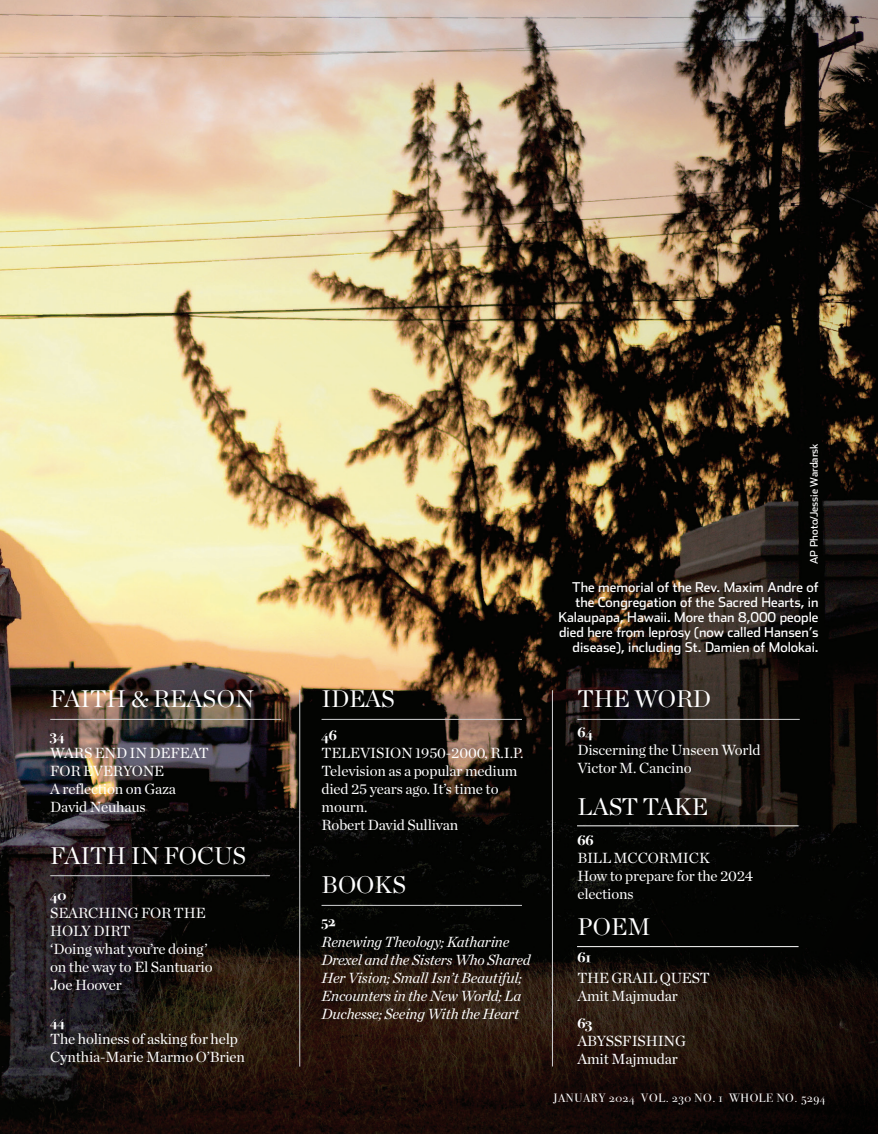
<style>
.page{position:relative;width:878px;height:1134px;background:#fff}
.page>*{position:absolute;margin:0;border:0;box-sizing:border-box;transform-origin:0 0}
.t1{font:24px "Chronicle Display";color:#fff}
.t2{font:15px/18px "Chronicle Deck";letter-spacing:-.01em;color:#fff}
.t3{font:italic 15px/18px "Chronicle Deck";letter-spacing:-.01em;color:#fff}
.t4{font:700 15px "Bodoni Svty Two OSITCTT";color:#fff}
.t5{font:13.5px/15px "Stainless";color:#fff;text-align:right}
.t6{font:12px "Bodoni Svty Two OSITCTT";letter-spacing:.05em;color:#fff}
.t7{font:10.5px "Stainless";color:#fff}
</style>
<div class="page">
<img style="left:0;top:0;width:878px;height:1134px">
<hr style="left:50px;top:875px;width:220px;height:1px;background:#d1d2d4">
<hr style="left:50px;top:719px;width:231px;height:1px;background:#d1d2d4">
<hr style="left:299px;top:690px;width:1px;height:377px;background:#d1d2d4">
<hr style="left:552px;top:690px;width:1px;height:376px;background:#d1d2d4">
<hr style="left:577px;top:719px;width:222px;height:1px;background:#d1d2d4">
<hr style="left:321px;top:719px;width:201px;height:1px;background:#d1d2d4">
<hr style="left:321px;top:905px;width:201px;height:1px;background:#d1d2d4">
<hr style="left:577px;top:946px;width:221px;height:1px;background:#fff">
<hr style="left:577px;top:826px;width:221px;height:1px;background:#fff">
<h1 class="t1" style="left:50px;top:680px;width:205px">FAITH &amp; REASON</h1>
<p class="t4" style="left:50px;top:726px;width:16px">34</p>
<p class="t2" style="left:50px;top:743px;width:160px">WARS END IN DEFEAT<br>FOR EVERYONE<br>A reflection on Gaza<br>David Neuhaus</p>
<h1 class="t1" style="left:50px;top:837px;width:198px">FAITH IN FOCUS</h1>
<p class="t4" style="left:50px;top:886px;width:18px">40</p>
<p class="t2" style="left:50px;top:902px;width:164px">SEARCHING FOR THE<br>HOLY DIRT<br>‘Doing what you’re doing’ on the way to El Santuario<br>Joe Hoover</p>
<p class="t4" style="left:50px;top:1012px;width:16px">44</p>
<p class="t2" style="left:50px;top:1028px;width:196px">The holiness of asking for help<br>Cynthia-Marie Marmo O’Brien</p>
<h1 class="t1" style="left:321px;top:680px;width:75px">IDEAS</h1>
<p class="t4" style="left:321px;top:726px;width:17px">46</p>
<p class="t2" style="left:321px;top:743px;width:203px">TELEVISION 1950-2000, R.I.P.<br>Television as a popular medium died 25 years ago. It’s time to mourn.<br>Robert David Sullivan</p>
<h1 class="t1" style="left:321px;top:866px;width:86px">BOOKS</h1>
<p class="t4" style="left:321px;top:912px;width:16px">52</p>
<p class="t3" style="left:321px;top:932px;width:210px">Renewing Theology; Katharine<br>Drexel and the Sisters Who Shared<br>Her Vision; Small Isn’t Beautiful;<br>Encounters in the New World; La<br>Duchesse; Seeing With the Heart</p>
<p class="t7" style="left:807px;top:564px;width:122px;rotate:-90deg">AP Photo/Jessie Wardarsk</p>
<p class="t5" style="left:558px;top:579px;width:262px">The memorial of the Rev. Maxim Andre of the Congregation of the Sacred Hearts, in Kalaupapa, Hawaii. More than 8,000 people died here from leprosy (now called Hansen’s disease), including St. Damien of Molokai.</p>
<h1 class="t1" style="left:577px;top:680px;width:135px">THE WORD</h1>
<p class="t4" style="left:577px;top:723px;width:17px">64</p>
<p class="t2" style="left:577px;top:740px;width:185px">Discerning the Unseen World<br>Victor M. Cancino</p>
<h1 class="t1" style="left:577px;top:788px;width:132px">LAST TAKE</h1>
<p class="t4" style="left:577px;top:831px;width:18px">66</p>
<p class="t2" style="left:577px;top:848px;width:177px">BILL MCCORMICK<br>How to prepare for the 2024 elections</p>
<h1 class="t1" style="left:577px;top:908px;width:75px">POEM</h1>
<p class="t4" style="left:577px;top:948px;width:15px">61</p>
<p class="t2" style="left:577px;top:968px;width:134px">THE GRAIL QUEST<br>Amit Majmudar</p>
<p class="t4" style="left:577px;top:1014px;width:17px">63</p>
<p class="t2" style="left:577px;top:1031px;width:110px">ABYSSFISHING<br>Amit Majmudar</p>
<p class="t6" style="left:553px;top:1091px;width:273px">JANUARY 2024 VOL. 230 NO. 1 WHOLE NO. 5294</p>
</div>
